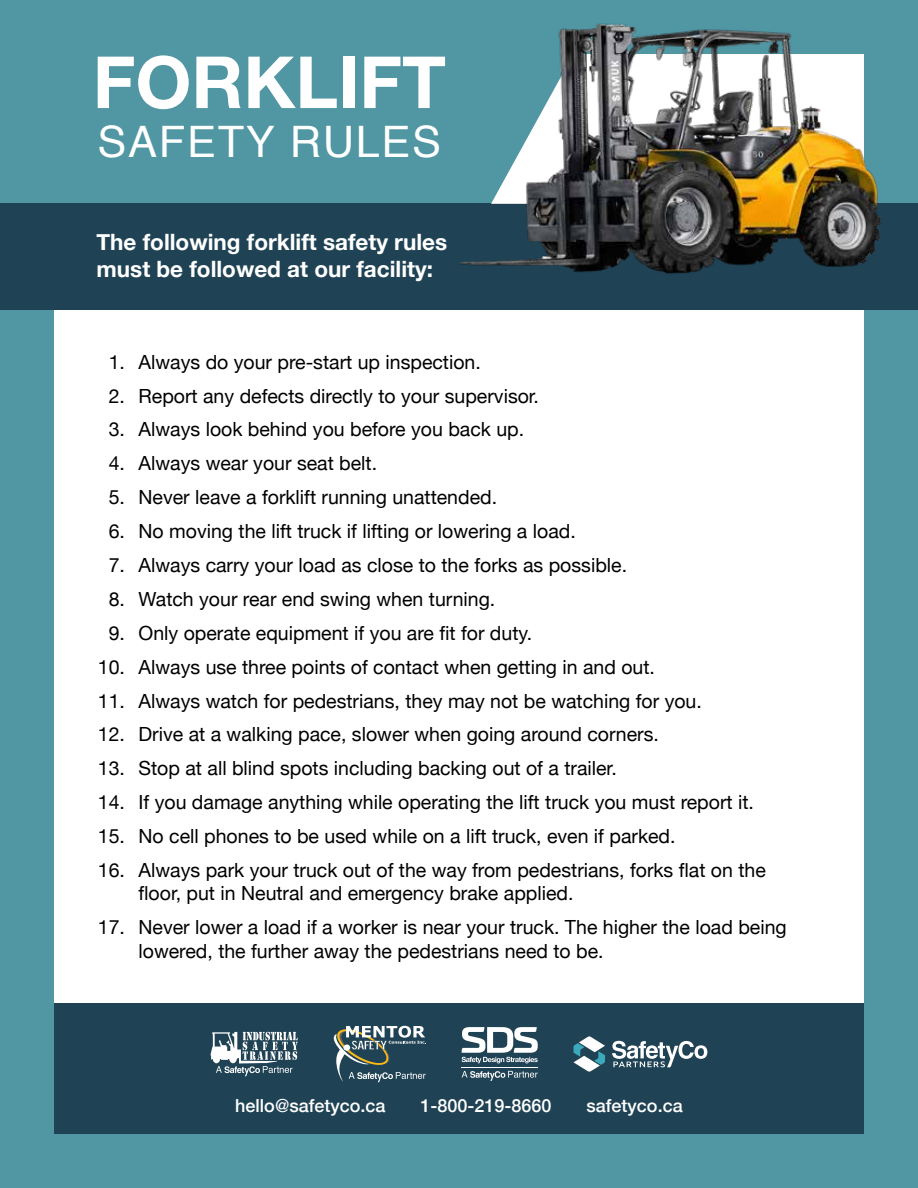
<style>
.page{position:relative;width:918px;height:1188px;background:#5096a3}
.page>*{position:absolute;margin:0;border:0;box-sizing:border-box;transform-origin:0 0}
.t1{font:700 72px "Helvetica Neue";color:#fff}
.t2{font:43.35px "Helvetica";letter-spacing:.04em;color:#fff}
.t3{font:700 22.5px/27px "Helvetica Neue";color:#fff}
.t4{font:19.5px/23.4px "Helvetica Neue";color:#000}
.t5{font:500 18px "Helvetica Neue";color:#fff}
</style>
<div class="page">
<div style="left:54px;top:204px;width:810px;height:930px;background:#fff"></div>
<div style="left:0;top:204px;width:918px;height:106px;background:#1f4254"></div>
<div style="left:54px;top:1003px;width:810px;height:131px;background:#1f4254"></div>
<svg style="left:211px;top:1032px;width:87px;height:44px"></svg>
<svg style="left:334px;top:1026px;width:92px;height:56px"></svg>
<svg style="left:462px;top:1071px;width:76px;height:10px"></svg>
<svg style="left:462px;top:1027px;width:76px;height:36px"></svg>
<hr style="left:462px;top:1067px;width:76px;height:1px;background:#fff">
<svg style="left:574px;top:1036px;width:31px;height:36px"></svg>
<svg style="left:612px;top:1041px;width:95px;height:26px"></svg>
<img style="left:391px;top:23px;width:527px;height:251px">
<h1 class="t1" style="left:93px;top:26px;width:355px">FORKLIFT</h1>
<h2 class="t2" style="left:98px;top:108px;width:345px">SAFETY RULES</h2>
<p class="t3" style="left:97px;top:229px;width:352px">The following forklift safety rules must be followed at our facility:</p>
<p class="t4" style="left:109px;top:351px;width:374px">1. Always do your pre-start up inspection.</p>
<p class="t4" style="left:109px;top:385px;width:432px">2. Report any defects directly to your supervisor.</p>
<p class="t4" style="left:109px;top:419px;width:417px">3. Always look behind you before you back up.</p>
<p class="t4" style="left:109px;top:453px;width:270px">4. Always wear your seat belt.</p>
<p class="t4" style="left:109px;top:487px;width:390px">5. Never leave a forklift running unattended.</p>
<p class="t4" style="left:109px;top:521px;width:469px">6. No moving the lift truck if lifting or lowering a load.</p>
<p class="t4" style="left:109px;top:554px;width:520px">7. Always carry your load as close to the forks as possible.</p>
<p class="t4" style="left:109px;top:588px;width:388px">8. Watch your rear end swing when turning.</p>
<p class="t4" style="left:109px;top:622px;width:425px">9. Only operate equipment if you are fit for duty.</p>
<p class="t4" style="left:98px;top:656px;width:559px">10. Always use three points of contact when getting in and out.</p>
<p class="t4" style="left:98px;top:690px;width:605px">11. Always watch for pedestrians, they may not be watching for you.</p>
<p class="t4" style="left:98px;top:724px;width:562px">12. Drive at a walking pace, slower when going around corners.</p>
<p class="t4" style="left:98px;top:758px;width:520px">13. Stop at all blind spots including backing out of a trailer.</p>
<p class="t4" style="left:98px;top:792px;width:658px">14. If you damage anything while operating the lift truck you must report it.</p>
<p class="t4" style="left:98px;top:826px;width:579px">15. No cell phones to be used while on a lift truck, even if parked.</p>
<p class="t4" style="left:139px;top:859px;width:629px;text-indent:-41px">16. Always park your truck out of the way from pedestrians, forks flat on the floor, put in Neutral and emergency brake applied.</p>
<p class="t4" style="left:139px;top:917px;width:650px;text-indent:-41px">17. Never lower a load if a worker is near your truck. The higher the load being lowered, the further away the pedestrians need to be.</p>
<p class="t5" style="left:235px;top:1091px;width:152px">hello@safetyco.ca</p>
<p class="t5" style="left:420px;top:1091px;width:133px">1-800-219-8660</p>
<p class="t5" style="left:587px;top:1091px;width:98px">safetyco.ca</p>
</div>
